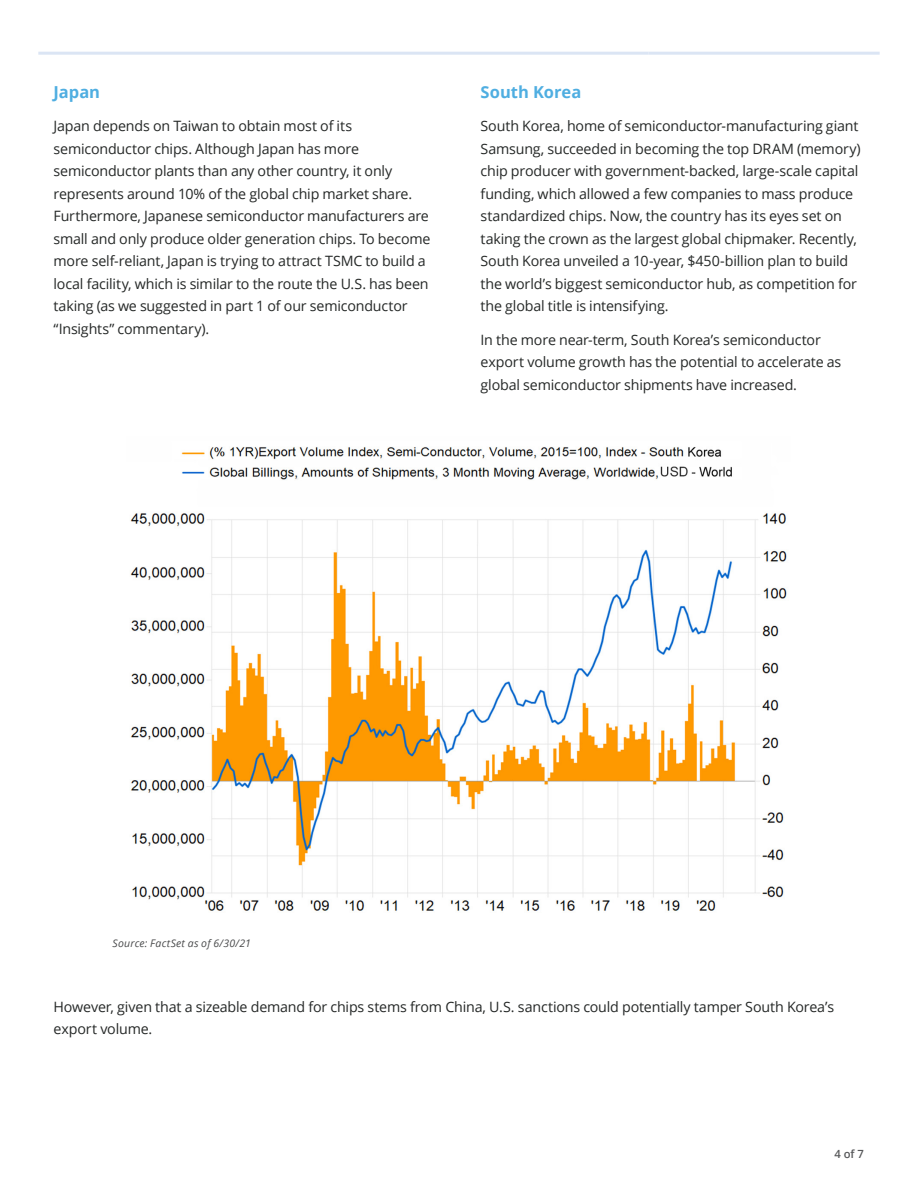
<style>
.page{position:relative;width:918px;height:1188px;background:#fff}
.page>*{position:absolute;margin:0;border:0;box-sizing:border-box;transform-origin:0 0}
.BODY{font:700 16.5px "Open Sans";color:#4faee1}
.Body_subtitle{font:700 16.5px "Open Sans";color:#4faee1}
.BODY-2{font:14.25px/22.5px "Open Sans";letter-spacing:-.01em;color:#252827}
.Heads{font:600 11.25px "Open Sans";color:#57585a}
.Byline{font:italic 10.5px "Open Sans";letter-spacing:.02em;color:#4b4c4d}
</style>
<div class="page">
<hr style="left:38px;top:52px;width:611px;height:3px;background:#dbe5f4">
<hr style="left:649px;top:52px;width:231px;height:3px;background:#dbe5f4">
<img style="left:130px;top:447px;width:657px;height:464px">
<p class="Body_subtitle" style="left:54px;top:80px;width:48px">Japan</p>
<p class="BODY-2" style="left:54px;top:115px;width:379px">Japan depends on Taiwan to obtain most of its semiconductor chips. Although Japan has more semiconductor plants than any other country, it only represents around 10% of the global chip market share.<br>Furthermore, Japanese semiconductor manufacturers are small and only produce older generation chips. To become more self-reliant, Japan is trying to attract TSMC to build a local facility, which is similar to the route the U.S. has been taking (as we suggested in part 1 of our semiconductor “Insights” commentary).</p>
<p class="BODY" style="left:481px;top:80px;width:102px">South Korea</p>
<p class="BODY-2" style="left:481px;top:115px;width:382px">South Korea, home of semiconductor-manufacturing giant Samsung, succeeded in becoming the top DRAM (memory) chip producer with government-backed, large-scale capital funding, which allowed a few companies to mass produce standardized chips. Now, the country has its eyes set on taking the crown as the largest global chipmaker. Recently, South Korea unveiled a 10-year, $450-billion plan to build the world’s biggest semiconductor hub, as competition for the global title is intensifying.</p>
<p class="BODY-2" style="left:481px;top:328px;width:362px">In the more near-term, South Korea’s semiconductor export volume growth has the potential to accelerate as global semiconductor shipments have increased.</p>
<p class="Byline" style="left:113px;top:936px;width:140px">Source: FactSet as of 6/30/21</p>
<p class="BODY-2" style="left:54px;top:995px;width:782px">However, given that a sizeable demand for chips stems from China, U.S. sanctions could potentially tamper South Korea’s export volume.</p>
<p class="Heads" style="left:834px;top:1147px;width:31px">4 of 7</p>
</div>
